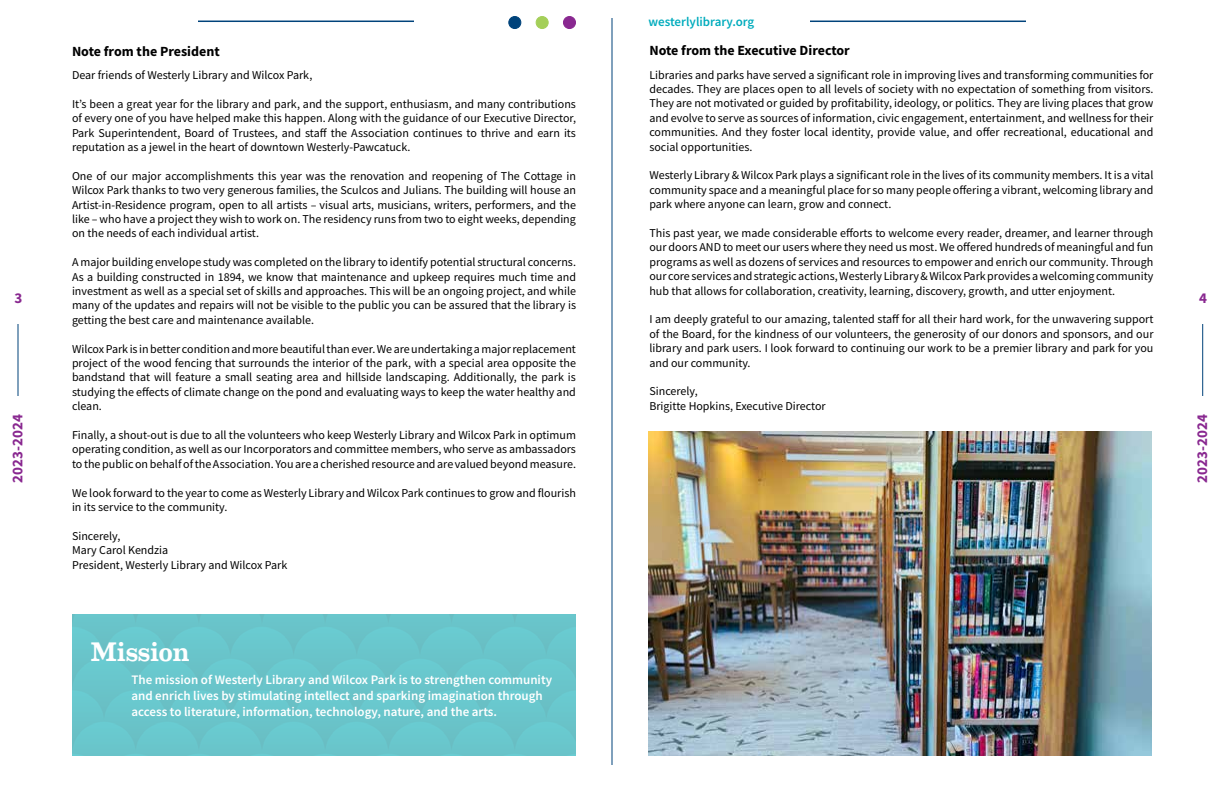
<style>
.page{position:relative;width:1224px;height:792px;background:#fff}
.page>*{position:absolute;margin:0;border:0;box-sizing:border-box;transform-origin:0 0}
.t1{font:500 27px "Eames Century Modern";letter-spacing:-.01em;color:#fff}
.t2{font:700 15px "Source Sans Pro";color:#892890}
.t3{font:700 14px "Source Sans Pro";color:#000}
.t4{font:600 13px/15.6px "Source Sans Pro";color:#fff}
.t5{font:600 13px "Source Sans Pro";color:#00acbd}
.t6{font:12px/14.4px "Source Sans Pro";color:#000;text-align:justify}
</style>
<div class="page">
<hr style="left:18px;top:324px;width:1px;height:72px;background:#00437b">
<hr style="left:1202px;top:324px;width:1px;height:72px;background:#00437b">
<hr style="left:198px;top:21px;width:216px;height:1px;background:#00437b">
<hr style="left:810px;top:21px;width:216px;height:1px;background:#00437b">
<div style="left:509px;top:17px;width:12px;height:12px;background:#00437b;border-radius:50%"></div>
<div style="left:508px;top:16px;width:13px;height:13px;border:1px solid #00437b;border-radius:50%"></div>
<div style="left:536px;top:17px;width:12px;height:12px;background:#a4cf59;border-radius:50%"></div>
<div style="left:536px;top:16px;width:13px;height:13px;border:1px solid #a4cf59;border-radius:50%"></div>
<div style="left:563px;top:17px;width:13px;height:12px;background:#892890;border-radius:50%"></div>
<div style="left:563px;top:16px;width:13px;height:13px;border:1px solid #892890;border-radius:50%"></div>
<hr style="left:612px;top:18px;width:1px;height:747px;background:#00437b">
<div style="left:72px;top:615px;width:504px;height:141px;background:#69c5cb"></div>
<img style="left:648px;top:432px;width:504px;height:324px">
<p class="t5" style="left:649px;top:13px;width:107px">westerlylibrary.org</p>
<p class="t3" style="left:649px;top:41px;width:202px">Note from the Executive Director</p>
<p class="t6" style="left:649px;top:67px;width:506px">Libraries and parks have served a significant role in improving lives and transforming communities for decades. They are places open to all levels of society with no expectation of something from visitors.<br>They are not motivated or guided by profitability, ideology, or politics. They are living places that grow and evolve to serve as sources of information, civic engagement, entertainment, and wellness for their communities. And they foster local identity, provide value, and offer recreational, educational and social opportunities.</p>
<p class="t6" style="left:649px;top:168px;width:505px">Westerly Library &amp; Wilcox Park plays a significant role in the lives of its community members. It is a vital community space and a meaningful place for so many people offering a vibrant, welcoming library and park where anyone can learn, grow and connect.</p>
<p class="t6" style="left:649px;top:226px;width:506px">This past year, we made considerable efforts to welcome every reader, dreamer, and learner through our doors AND to meet our users where they need us most. We offered hundreds of meaningful and fun programs as well as dozens of services and resources to empower and enrich our community. Through our core services and strategic actions, Westerly Library &amp; Wilcox Park provides a welcoming community hub that allows for collaboration, creativity, learning, discovery, growth, and utter enjoyment.</p>
<p class="t6" style="left:649px;top:312px;width:506px">I am deeply grateful to our amazing, talented staff for all their hard work, for the unwavering support of the Board, for the kindness of our volunteers, the generosity of our donors and sponsors, and our library and park users. I look forward to continuing our work to be a premier library and park for you and our community.</p>
<p class="t6" style="left:649px;top:384px;width:178px">Sincerely,<br>Brigitte Hopkins, Executive Director</p>
<p class="t3" style="left:72px;top:41px;width:149px">Note from the President</p>
<p class="t6" style="left:72px;top:68px;width:242px">Dear friends of Westerly Library and Wilcox Park,</p>
<p class="t6" style="left:72px;top:96px;width:506px">It’s been a great year for the library and park, and the support, enthusiasm, and many contributions of every one of you have helped make this happen. Along with the guidance of our Executive Director, Park Superintendent, Board of Trustees, and staff the Association continues to thrive and earn its reputation as a jewel in the heart of downtown Westerly-Pawcatuck.</p>
<p class="t6" style="left:72px;top:168px;width:506px">One of our major accomplishments this year was the renovation and reopening of The Cottage in Wilcox Park thanks to two very generous families, the Sculcos and Julians. The building will house an Artist-in-Residence program, open to all artists – visual arts, musicians, writers, performers, and the like – who have a project they wish to work on. The residency runs from two to eight weeks, depending on the needs of each individual artist.</p>
<p class="t6" style="left:72px;top:255px;width:506px">A major building envelope study was completed on the library to identify potential structural concerns.<br>As a building constructed in 1894, we know that maintenance and upkeep requires much time and investment as well as a special set of skills and approaches. This will be an ongoing project, and while many of the updates and repairs will not be visible to the public you can be assured that the library is getting the best care and maintenance available.</p>
<p class="t6" style="left:72px;top:341px;width:506px">Wilcox Park is in better condition and more beautiful than ever. We are undertaking a major replacement project of the wood fencing that surrounds the interior of the park, with a special area opposite the bandstand that will feature a small seating area and hillside landscaping. Additionally, the park is studying the effects of climate change on the pond and evaluating ways to keep the water healthy and clean.</p>
<p class="t6" style="left:72px;top:428px;width:506px">Finally, a shout-out is due to all the volunteers who keep Westerly Library and Wilcox Park in optimum operating condition, as well as our Incorporators and committee members, who serve as ambassadors to the public on behalf of the Association. You are a cherished resource and are valued beyond measure.</p>
<p class="t6" style="left:72px;top:485px;width:505px">We look forward to the year to come as Westerly Library and Wilcox Park continues to grow and flourish in its service to the community.</p>
<p class="t6" style="left:72px;top:528px;width:217px;text-align:left">Sincerely,<br>Mary Carol Kendzia<br>President, Westerly Library and Wilcox Park</p>
<p class="t2" style="left:15px;top:288px;width:9px">3</p>
<p class="t2" style="left:1199px;top:288px;width:9px">4</p>
<p class="t2" style="left:7px;top:483px;width:70px;rotate:-90deg">2023-2024</p>
<p class="t2" style="left:1192px;top:483px;width:70px;rotate:-90deg">2023-2024</p>
<h1 class="t1" style="left:91px;top:632px;width:101px">Mission</h1>
<p class="t4" style="left:131px;top:672px;width:422px">The mission of Westerly Library and Wilcox Park is to strengthen community and enrich lives by stimulating intellect and sparking imagination through access to literature, information, technology, nature, and the arts.</p>
</div>
